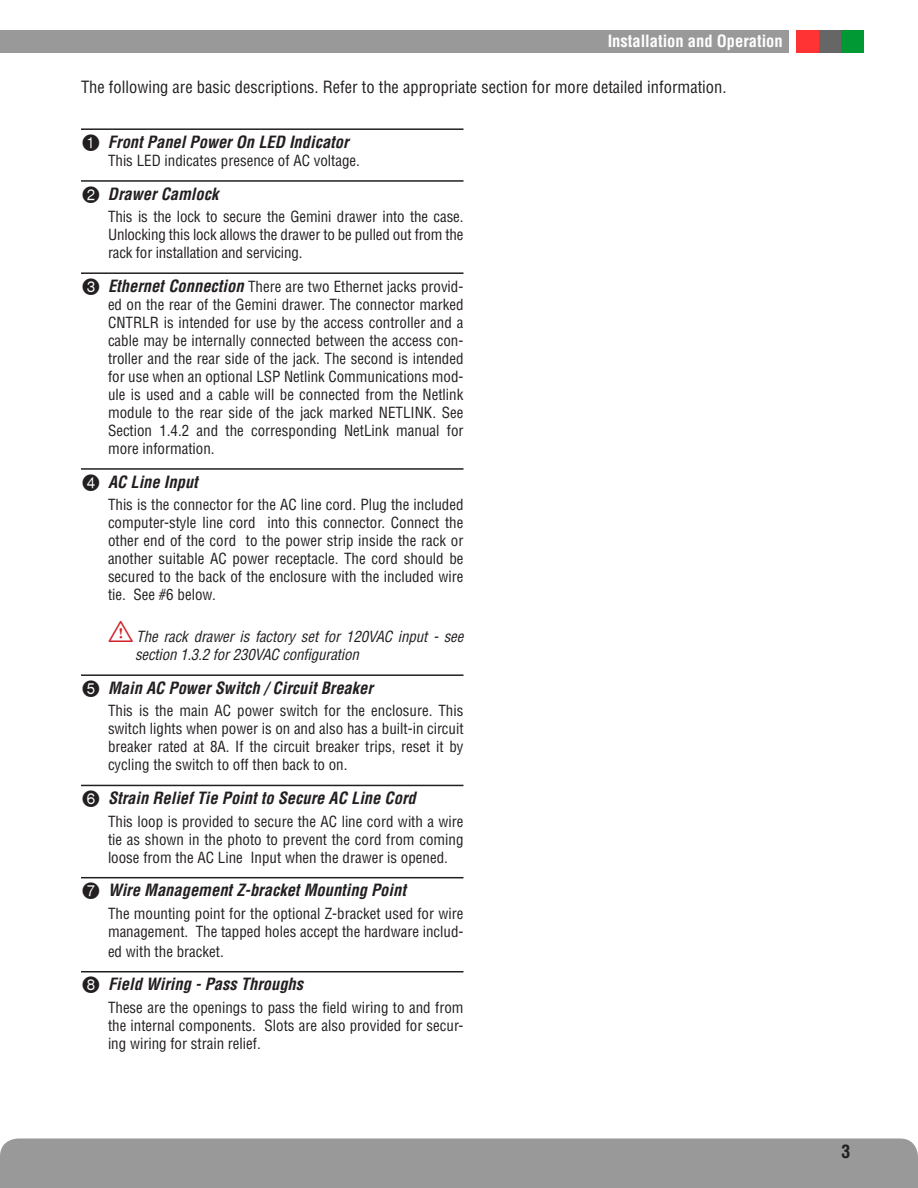
<style>
.page{position:relative;width:918px;height:1188px;background:#fff}
.page>*{position:absolute;margin:0;border:0;box-sizing:border-box;transform-origin:0 0}
.t1{font:700 condensed 18px "Helvetica LT Std";color:#231f20}
.Numbered_List_-_Call{font:italic 700 condensed 16.5px "Helvetica LT Std";color:#231f20}
.Body_Text{font:condensed 16.5px "Helvetica LT Std";color:#231f20}
.t2{font:700 condensed 16.5px "Helvetica LT Std";color:#fff}
.Body_Text-2{font:condensed 15px/18px "Helvetica LT Std";color:#231f20;text-align:justify}
.Numbered_List_-_Call-2{font:condensed 15px/18px "Helvetica LT Std";color:#231f20;text-align:justify}
.Body_Text-3{font:italic condensed 15px/18px "Helvetica LT Std";letter-spacing:-.01em;color:#231f20}
.s1{font-family:"Circle Frame Neg";font-weight:400;font-style:normal;font-stretch:normal;font-size:22.5px}
.s2{font-family:"Circle Frame Neg";font-stretch:normal;font-size:22.5px}
.s3{font-weight:700;font-style:italic;font-size:16.5px}
.s4{font-family:"tables";font-style:normal;font-stretch:normal;font-size:28.5px;color:#d1232a}
</style>
<div class="page">
<div style="left:1px;top:1138px;width:917px;height:50px;background:#999"></div>
<svg style="left:0;top:1150px;width:1px;height:38px"></svg>
<div style="left:796px;top:30px;width:23px;height:22px;background:#f33"></div>
<div style="left:819px;top:30px;width:22px;height:22px;background:#666"></div>
<div style="left:841px;top:30px;width:23px;height:22px;background:#093"></div>
<div style="left:0;top:30px;width:789px;height:23px;background:#999"></div>
<hr style="left:81px;top:128px;width:383px;height:2px;background:#231f20">
<hr style="left:81px;top:180px;width:383px;height:2px;background:#231f20">
<hr style="left:81px;top:272px;width:383px;height:2px;background:#231f20">
<hr style="left:81px;top:468px;width:383px;height:2px;background:#231f20">
<hr style="left:81px;top:674px;width:383px;height:2px;background:#231f20">
<hr style="left:81px;top:785px;width:383px;height:1px;background:#231f20">
<hr style="left:81px;top:877px;width:383px;height:1px;background:#231f20">
<hr style="left:81px;top:971px;width:383px;height:1px;background:#231f20">
<p class="t2" style="left:608px;top:31px;width:177px">Installation and Operation</p>
<p class="Body_Text" style="left:81px;top:77px;width:647px">The following are basic descriptions. Refer to the appropriate section for more detailed information.</p>
<p class="Numbered_List_-_Call" style="left:81px;top:132px;width:269px"><span class="s1">1</span> Front Panel Power On LED Indicator</p>
<p class="Numbered_List_-_Call-2" style="left:108px;top:151px;width:254px">This LED indicates presence of AC voltage.</p>
<p class="Numbered_List_-_Call" style="left:81px;top:183px;width:139px"><span class="s1">2</span> Drawer Camlock</p>
<p class="Body_Text-2" style="left:108px;top:208px;width:357px">This is the lock to secure the Gemini drawer into the case.<br>Unlocking this lock allows the drawer to be pulled out from the rack for installation and servicing.</p>
<p class="Numbered_List_-_Call-2" style="left:108px;top:277px;width:357px;text-indent:-27px"><span class="s2">3</span> <span class="s3">Ethernet Connection</span> There are two Ethernet jacks provid&shy;ed on the rear of the Gemini drawer. The connector marked CNTRLR is intended for use by the access controller and a cable may be internally connected between the access con&shy;troller and the rear side of the jack. The second is intended for use when an optional LSP Netlink Communications mod&shy;ule is used and a cable will be connected from the Netlink module to the rear side of the jack marked NETLINK. See Section 1.4.2 and the corresponding NetLink manual for more information.</p>
<p class="Numbered_List_-_Call" style="left:81px;top:471px;width:118px"><span class="s1">4</span> AC Line Input</p>
<p class="Body_Text-2" style="left:108px;top:496px;width:357px">This is the connector for the AC line cord. Plug the included computer-style line cord into this connector. Connect the other end of the cord to the power strip inside the rack or another suitable AC power receptacle. The cord should be secured to the back of the enclosure with the included wire tie. See #6 below.</p>
<p class="Body_Text-3" style="left:135px;top:628px;width:330px;text-indent:-27px"><span class="s4">i</span> The rack drawer is factory set for 120VAC input - see section 1.3.2 for 230VAC configuration</p>
<p class="Numbered_List_-_Call" style="left:81px;top:678px;width:293px"><span class="s1">5</span> Main AC Power Switch / Circuit Breaker</p>
<p class="Body_Text-2" style="left:108px;top:702px;width:357px">This is the main AC power switch for the enclosure. This switch lights when power is on and also has a built-in circuit breaker rated at 8A. If the circuit breaker trips, reset it by cycling the switch to off then back to on.</p>
<p class="Numbered_List_-_Call" style="left:81px;top:788px;width:336px"><span class="s1">6</span> Strain Relief Tie Point to Secure AC Line Cord</p>
<p class="Body_Text-2" style="left:108px;top:812px;width:357px">This loop is provided to secure the AC line cord with a wire tie as shown in the photo to prevent the cord from coming loose from the AC Line Input when the drawer is opened.</p>
<p class="Numbered_List_-_Call" style="left:81px;top:880px;width:326px"><span class="s1">7</span> Wire Management Z-bracket Mounting Point</p>
<p class="Body_Text-2" style="left:108px;top:904px;width:357px">The mounting point for the optional Z-bracket used for wire management. The tapped holes accept the hardware includ-</p>
<p class="Body_Text-2" style="left:108px;top:942px;width:117px">ed with the bracket.</p>
<p class="Numbered_List_-_Call" style="left:81px;top:974px;width:224px"><span class="s1">8</span> Field Wiring - Pass Throughs</p>
<p class="Body_Text-2" style="left:108px;top:998px;width:357px">These are the openings to pass the field wiring to and from the internal components. Slots are also provided for secur&shy;ing wiring for strain relief.</p>
<p class="t1" style="left:842px;top:1140px;width:10px">3</p>
</div>
